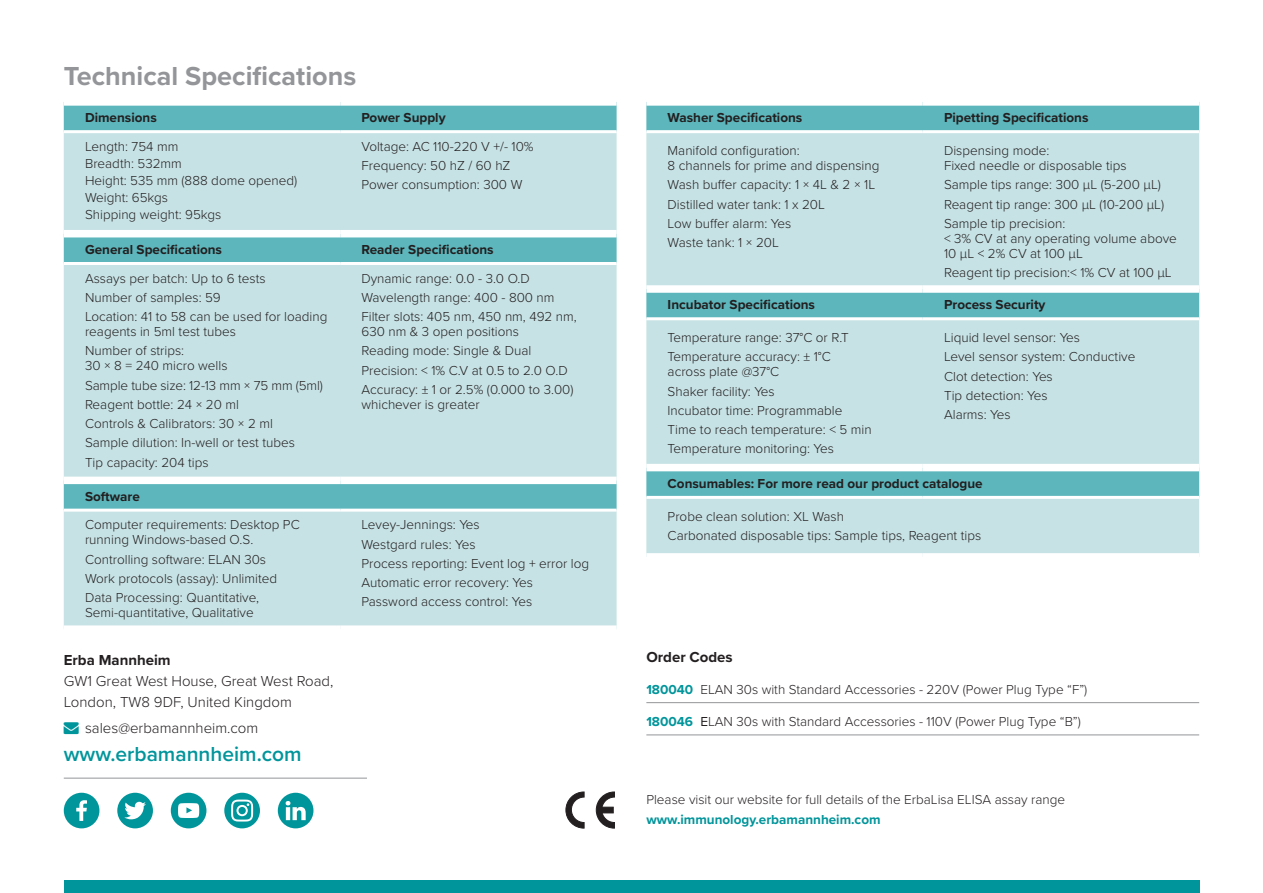
<style>
.page{position:relative;width:1263px;height:893px;background:#fff}
.page>*{position:absolute;margin:0;border:0;box-sizing:border-box;transform-origin:0 0}
.t1{font:700 27px "Proxima Nova";color:#939598}
.t2{font:600 21px "Proxima Nova";color:#00959b}
.t3{font:300 15px/21px "Proxima Nova";color:#231f20}
.t4{font:700 15px "Proxima Nova";color:#231f20}
.BodyTxt_Spec{font:300 13.5px/15px "Proxima Nova";color:#231f20}
.t5{font:700 13.5px "Proxima Nova";color:#231f20}
.s1{font-weight:700}
.s2{color:#00959b}
.s3{font-weight:700;color:#00959b}
.s4{font-weight:400}
</style>
<div class="page">
<svg style="left:566px;top:792px;width:19px;height:36px"></svg>
<svg style="left:596px;top:792px;width:19px;height:36px"></svg>
<div style="left:64px;top:880px;width:1135px;height:13px;background:#00959b"></div>
<div style="left:646px;top:106px;width:553px;height:24px;background:#5cb6bc"></div>
<svg style="left:646px;top:133px;width:553px;height:420px;background:#badce0"></svg>
<hr style="left:646px;top:317px;width:277px;height:3px;background:#fff">
<hr style="left:923px;top:317px;width:276px;height:3px;background:#fff">
<hr style="left:646px;top:496px;width:277px;height:3px;background:#fff">
<hr style="left:923px;top:496px;width:276px;height:3px;background:#fff">
<div style="left:646px;top:285px;width:277px;height:8px;background:#fff"></div>
<div style="left:923px;top:285px;width:276px;height:8px;background:#fff"></div>
<div style="left:646px;top:464px;width:277px;height:7px;background:#fff"></div>
<div style="left:923px;top:464px;width:276px;height:7px;background:#fff"></div>
<div style="left:64px;top:106px;width:553px;height:24px;background:#5cb6bc"></div>
<svg style="left:64px;top:133px;width:553px;height:492px;background:#bcdde0"></svg>
<div style="left:64px;top:230px;width:276px;height:7px;background:#fff"></div>
<hr style="left:64px;top:262px;width:276px;height:3px;background:#fff">
<hr style="left:340px;top:262px;width:277px;height:3px;background:#fff">
<hr style="left:64px;top:509px;width:276px;height:3px;background:#fff">
<hr style="left:340px;top:509px;width:277px;height:3px;background:#fff">
<div style="left:340px;top:230px;width:277px;height:7px;background:#fff"></div>
<div style="left:64px;top:477px;width:276px;height:7px;background:#fff"></div>
<div style="left:340px;top:477px;width:277px;height:7px;background:#fff"></div>
<hr style="left:646px;top:702px;width:553px;height:1px;background:#939598">
<hr style="left:646px;top:735px;width:553px;height:1px;background:#939598">
<hr style="left:64px;top:778px;width:303px;height:1px;background:#939598">
<div style="left:64px;top:793px;width:35px;height:35px;background:#00959b;border-radius:50%"></div>
<svg style="left:76px;top:800px;width:11px;height:21px"></svg>
<div style="left:117px;top:793px;width:36px;height:35px;background:#00959b;border-radius:50%"></div>
<svg style="left:124px;top:802px;width:22px;height:17px"></svg>
<div style="left:171px;top:793px;width:35px;height:35px;background:#00959b;border-radius:50%"></div>
<svg style="left:178px;top:803px;width:21px;height:15px"></svg>
<div style="left:224px;top:793px;width:36px;height:35px;background:#00959b;border-radius:50%"></div>
<svg style="left:231px;top:800px;width:22px;height:21px"></svg>
<div style="left:278px;top:793px;width:35px;height:35px;background:#00959b;border-radius:50%"></div>
<svg style="left:286px;top:801px;width:20px;height:19px"></svg>
<p class="t1" style="left:64px;top:56px;width:294px">Technical Specifications</p>
<p class="t5" style="left:85px;top:108px;width:73px">Dimensions</p>
<p class="t5" style="left:361px;top:108px;width:86px">Power Supply</p>
<p class="BodyTxt_Spec" style="left:85px;top:138px;width:95px">Length: 754 mm</p>
<p class="BodyTxt_Spec" style="left:85px;top:155px;width:98px">Breadth: 532mm</p>
<p class="BodyTxt_Spec" style="left:85px;top:172px;width:214px">Height: 535 mm (888 dome opened)</p>
<p class="BodyTxt_Spec" style="left:85px;top:189px;width:85px">Weight: 65kgs</p>
<p class="BodyTxt_Spec" style="left:85px;top:207px;width:138px">Shipping weight: 95kgs</p>
<p class="BodyTxt_Spec" style="left:361px;top:138px;width:174px">Voltage: AC 110-220 V +/- 10%</p>
<p class="BodyTxt_Spec" style="left:361px;top:157px;width:151px">Frequency: 50 hZ / 60 hZ</p>
<p class="BodyTxt_Spec" style="left:361px;top:177px;width:162px">Power consumption: 300 W</p>
<p class="t5" style="left:85px;top:239px;width:139px">General Specifications</p>
<p class="t5" style="left:361px;top:239px;width:134px">Reader Specifications</p>
<p class="BodyTxt_Spec" style="left:85px;top:270px;width:182px">Assays per batch: Up to 6 tests</p>
<p class="BodyTxt_Spec" style="left:85px;top:289px;width:137px">Number of samples: 59</p>
<p class="BodyTxt_Spec" style="left:85px;top:308px;width:244px">Location: 41 to 58 can be used for loading reagents in 5ml test tubes</p>
<p class="BodyTxt_Spec" style="left:85px;top:343px;width:144px">Number of strips:<br>30 × 8 = 240 micro wells</p>
<p class="BodyTxt_Spec" style="left:85px;top:377px;width:239px">Sample tube size: 12-13 mm × 75 mm (5ml)</p>
<p class="BodyTxt_Spec" style="left:85px;top:396px;width:155px">Reagent bottle: 24 × 20 ml</p>
<p class="BodyTxt_Spec" style="left:85px;top:415px;width:189px">Controls &amp; Calibrators: 30 × 2 ml</p>
<p class="BodyTxt_Spec" style="left:85px;top:435px;width:211px">Sample dilution: In-well or test tubes</p>
<p class="BodyTxt_Spec" style="left:85px;top:454px;width:125px">Tip capacity: 204 tips</p>
<p class="BodyTxt_Spec" style="left:361px;top:270px;width:170px">Dynamic range: 0.0 - 3.0 O.D</p>
<p class="BodyTxt_Spec" style="left:361px;top:289px;width:195px">Wavelength range: 400 - 800 nm</p>
<p class="BodyTxt_Spec" style="left:361px;top:308px;width:217px">Filter slots: 405 nm, 450 nm, 492 nm,<br>630 nm &amp; 3 open positions</p>
<p class="BodyTxt_Spec" style="left:361px;top:343px;width:171px">Reading mode: Single &amp; Dual</p>
<p class="BodyTxt_Spec" style="left:361px;top:362px;width:208px">Precision: &lt; 1% C.V at 0.5 to 2.0 O.D</p>
<p class="BodyTxt_Spec" style="left:361px;top:381px;width:214px">Accuracy: ± 1 or 2.5% (0.000 to 3.00) whichever is greater</p>
<p class="t5" style="left:85px;top:486px;width:56px">Software</p>
<p class="BodyTxt_Spec" style="left:85px;top:517px;width:216px">Computer requirements: Desktop PC running Windows-based O.S.</p>
<p class="BodyTxt_Spec" style="left:85px;top:551px;width:183px">Controlling software: ELAN 30s</p>
<p class="BodyTxt_Spec" style="left:85px;top:570px;width:194px">Work protocols (assay): Unlimited</p>
<p class="BodyTxt_Spec" style="left:85px;top:589px;width:176px">Data Processing: Quantitative,<br>Semi-quantitative, Qualitative</p>
<p class="t3" style="left:64px;top:649px;width:271px"><span class="s1">Erba Mannheim<br></span>GW1 Great West House, Great West Road,<br>London, TW8 9DF, United Kingdom</p>
<p class="t3" style="left:64px;top:716px;width:196px"><span class="s2">→</span> sales@erbamannheim.com</p>
<p class="t2" style="left:64px;top:738px;width:239px">www.erbamannheim.com</p>
<p class="BodyTxt_Spec" style="left:361px;top:517px;width:120px">Levey-Jennings: Yes</p>
<p class="BodyTxt_Spec" style="left:361px;top:536px;width:116px">Westgard rules: Yes</p>
<p class="BodyTxt_Spec" style="left:361px;top:555px;width:229px">Process reporting: Event log + error log</p>
<p class="BodyTxt_Spec" style="left:361px;top:574px;width:173px">Automatic error recovery: Yes</p>
<p class="BodyTxt_Spec" style="left:361px;top:594px;width:172px">Password access control: Yes</p>
<p class="t5" style="left:668px;top:108px;width:136px">Washer Specifications</p>
<p class="t5" style="left:944px;top:108px;width:146px">Pipetting Specifications</p>
<p class="BodyTxt_Spec" style="left:668px;top:142px;width:213px">Manifold configuration:<br>8 channels for prime and dispensing</p>
<p class="BodyTxt_Spec" style="left:668px;top:177px;width:209px">Wash buffer capacity: 1 × 4L &amp; 2 × 1L</p>
<p class="BodyTxt_Spec" style="left:668px;top:196px;width:159px">Distilled water tank: 1 x 20L</p>
<p class="BodyTxt_Spec" style="left:668px;top:215px;width:125px">Low buffer alarm: Yes</p>
<p class="BodyTxt_Spec" style="left:668px;top:234px;width:113px">Waste tank: 1 × 20L</p>
<p class="BodyTxt_Spec" style="left:944px;top:142px;width:184px">Dispensing mode:<br>Fixed needle or disposable tips</p>
<p class="BodyTxt_Spec" style="left:944px;top:177px;width:218px">Sample tips range: 300 μL (5-200 μL)</p>
<p class="BodyTxt_Spec" style="left:944px;top:196px;width:221px">Reagent tip range: 300 μL (10-200 μL)</p>
<p class="BodyTxt_Spec" style="left:944px;top:215px;width:234px">Sample tip precision:<br>&lt; 3% CV at any operating volume above<br>10 μL &lt; 2% CV at 100 µL</p>
<p class="BodyTxt_Spec" style="left:944px;top:264px;width:229px">Reagent tip precision:&lt; 1% CV at 100 µL</p>
<p class="t5" style="left:668px;top:295px;width:149px">Incubator Specifications</p>
<p class="t5" style="left:944px;top:295px;width:103px">Process Security</p>
<p class="BodyTxt_Spec" style="left:668px;top:329px;width:183px">Temperature range: 37°C or R.T</p>
<p class="BodyTxt_Spec" style="left:668px;top:349px;width:165px">Temperature accuracy: ± 1°C across plate @37°C</p>
<p class="BodyTxt_Spec" style="left:668px;top:383px;width:109px">Shaker facility: Yes</p>
<p class="BodyTxt_Spec" style="left:668px;top:402px;width:176px">Incubator time: Programmable</p>
<p class="BodyTxt_Spec" style="left:668px;top:421px;width:206px">Time to reach temperature: &lt; 5 min</p>
<p class="BodyTxt_Spec" style="left:668px;top:441px;width:168px">Temperature monitoring: Yes</p>
<p class="BodyTxt_Spec" style="left:944px;top:329px;width:138px">Liquid level sensor: Yes</p>
<p class="BodyTxt_Spec" style="left:944px;top:349px;width:193px">Level sensor system: Conductive</p>
<p class="BodyTxt_Spec" style="left:944px;top:368px;width:110px">Clot detection: Yes</p>
<p class="BodyTxt_Spec" style="left:944px;top:387px;width:105px">Tip detection: Yes</p>
<p class="BodyTxt_Spec" style="left:944px;top:406px;width:68px">Alarms: Yes</p>
<p class="t5" style="left:668px;top:473px;width:317px">Consumables: For more read our product catalogue</p>
<p class="BodyTxt_Spec" style="left:668px;top:508px;width:178px">Probe clean solution: XL Wash</p>
<p class="BodyTxt_Spec" style="left:668px;top:527px;width:315px">Carbonated disposable tips: Sample tips, Reagent tips</p>
<p class="t4" style="left:646px;top:645px;width:88px">Order Codes</p>
<p class="BodyTxt_Spec" style="left:646px;top:681px;width:442px"><span class="s3">180040</span> ELAN 30s with Standard Accessories - 220V (Power Plug Type “F”)</p>
<p class="BodyTxt_Spec" style="left:646px;top:713px;width:436px"><span class="s3">180046</span> <span class="s4">E</span>LAN 30s with Standard Accessories - 110V (Power Plug Type “B”)</p>
<p class="BodyTxt_Spec" style="left:646px;top:789px;width:420px;line-height:19.5px">Please visit our website for full details of the ErbaLisa ELISA assay range <span class="s3">www.immunology.erbamannheim.com</span></p>
</div>
